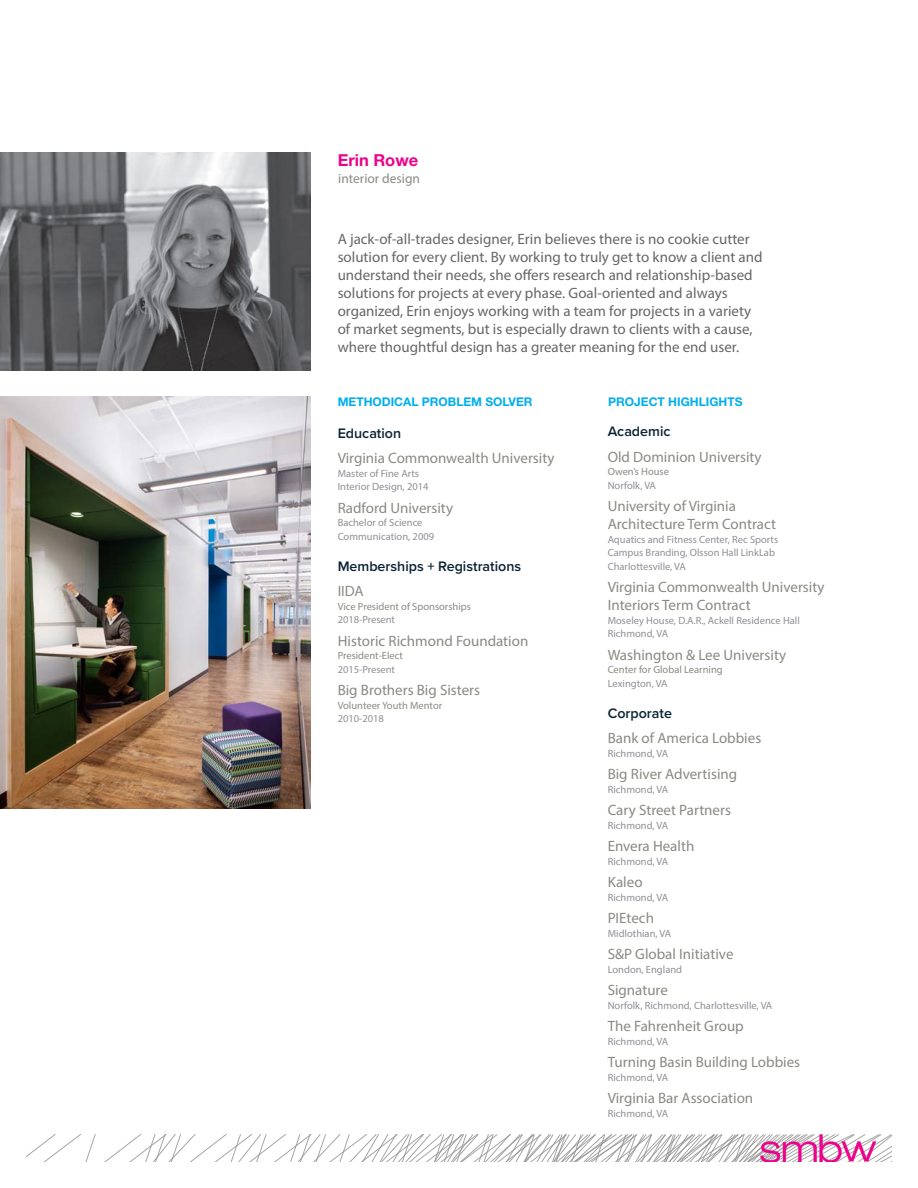
<style>
.page{position:relative;width:918px;height:1188px;background:#fff}
.page>*{position:absolute;margin:0;border:0;box-sizing:border-box;transform-origin:0 0}
.t1{font:700 16.5px "Helvetica Neue";color:#ed028c}
.t2{font:15px "Myriad Pro";color:#888b84}
.t3{font:15px/18px "Myriad Pro";color:#666}
.t4{font:600 14.25px "Proxima Nova";color:#0a2334}
.t5{font:13.5px "Myriad Pro";color:#888b84}
.t6{font:700 12px "Helvetica Neue";color:#00aeef}
.t7{font:10.5px "Myriad Pro";color:#8f8f96}
.Paragraph_Style_1{font:10.5px/13.5px "Myriad Pro";color:#888b84}
.s1{color:#8f8f96}
</style>
<div class="page">
<img style="left:0;top:396px;width:310px;height:413px">
<img style="left:0;top:153px;width:310px;height:217px">
<svg style="left:26px;top:1134px;width:70px;height:27px"></svg>
<svg style="left:105px;top:1134px;width:787px;height:27px"></svg>
<p class="t1" style="left:338px;top:150px;width:82px">Erin Rowe</p>
<p class="t5" style="left:338px;top:170px;width:83px">interior design</p>
<p class="t3" style="left:338px;top:230px;width:426px">A jack-of-all-trades designer, Erin believes there is no cookie cutter solution for every client. By working to truly get to know a client and understand their needs, she offers research and relationship-based solutions for projects at every phase. Goal-oriented and always organized, Erin enjoys working with a team for projects in a variety of market segments, but is especially drawn to clients with a cause, where thoughtful design has a greater meaning for the end user.</p>
<p class="t6" style="left:338px;top:394px;width:196px">METHODICAL PROBLEM SOLVER</p>
<p class="t6" style="left:608px;top:394px;width:136px">PROJECT HIGHLIGHTS</p>
<p class="t4" style="left:608px;top:421px;width:64px">Academic</p>
<p class="t2" style="left:608px;top:447px;width:156px">Old Dominion University</p>
<p class="Paragraph_Style_1" style="left:608px;top:465px;width:63px">Owen’s House</p>
<p class="t7" style="left:608px;top:479px;width:50px">Norfolk, VA</p>
<p class="t2" style="left:608px;top:497px;width:130px">University of Virginia</p>
<p class="t2" style="left:608px;top:515px;width:170px">Architecture Term Contract</p>
<p class="t7" style="left:608px;top:533px;width:172px">Aquatics and Fitness Center, Rec Sports</p>
<p class="t7" style="left:608px;top:546px;width:169px">Campus Branding, Olsson Hall LinkLab</p>
<p class="t7" style="left:608px;top:560px;width:80px">Charlottesville, VA</p>
<p class="t2" style="left:608px;top:578px;width:218px">Virginia Commonwealth University</p>
<p class="t2" style="left:608px;top:596px;width:145px">Interiors Term Contract</p>
<p class="t7" style="left:608px;top:614px;width:194px">Moseley House, D.A.R., Ackell Residence Hall</p>
<p class="t7" style="left:608px;top:627px;width:62px">Richmond, VA</p>
<p class="t2" style="left:608px;top:645px;width:180px">Washington &amp; Lee University</p>
<p class="Paragraph_Style_1" style="left:608px;top:663px;width:117px">Center for Global Learning</p>
<p class="t7" style="left:608px;top:677px;width:61px">Lexington, VA</p>
<p class="t4" style="left:608px;top:703px;width:66px">Corporate</p>
<p class="t2" style="left:608px;top:729px;width:155px">Bank of America Lobbies</p>
<p class="t7" style="left:608px;top:747px;width:62px">Richmond, VA</p>
<p class="t2" style="left:608px;top:765px;width:131px">Big River Advertising</p>
<p class="t7" style="left:608px;top:783px;width:62px">Richmond, VA</p>
<p class="t2" style="left:608px;top:801px;width:125px">Cary Street Partners</p>
<p class="t7" style="left:608px;top:819px;width:62px">Richmond, VA</p>
<p class="t2" style="left:608px;top:837px;width:88px">Envera Health</p>
<p class="t7" style="left:608px;top:855px;width:62px">Richmond, VA</p>
<p class="t2" style="left:608px;top:873px;width:36px">Kaleo</p>
<p class="t7" style="left:608px;top:891px;width:62px">Richmond, VA</p>
<p class="t2" style="left:608px;top:909px;width:48px">PIEtech</p>
<p class="t7" style="left:608px;top:927px;width:65px">Midlothian, VA</p>
<p class="t2" style="left:608px;top:945px;width:127px">S&amp;P Global Initiative</p>
<p class="t7" style="left:608px;top:963px;width:76px">London, England</p>
<p class="t2" style="left:608px;top:981px;width:62px">Signature</p>
<p class="t7" style="left:608px;top:999px;width:166px">Norfolk, Richmond, Charlottesville, VA</p>
<p class="t2" style="left:608px;top:1017px;width:138px">The Fahrenheit Group</p>
<p class="t7" style="left:608px;top:1035px;width:62px">Richmond, VA</p>
<p class="t2" style="left:608px;top:1053px;width:194px">Turning Basin Building Lobbies</p>
<p class="t7" style="left:608px;top:1071px;width:62px">Richmond, VA</p>
<p class="t2" style="left:608px;top:1089px;width:147px">Virginia Bar Association</p>
<p class="t7" style="left:608px;top:1107px;width:62px">Richmond, VA</p>
<p class="t4" style="left:338px;top:422px;width:65px">Education</p>
<p class="t2" style="left:338px;top:449px;width:218px">Virginia Commonwealth University</p>
<p class="t7" style="left:338px;top:467px;width:83px">Master of Fine Arts</p>
<p class="t7" style="left:338px;top:480px;width:92px">Interior Design, 2014</p>
<p class="t2" style="left:338px;top:498px;width:117px">Radford University</p>
<p class="t7" style="left:338px;top:516px;width:86px">Bachelor of Science</p>
<p class="t7" style="left:338px;top:530px;width:98px">Communication, 2009</p>
<p class="t4" style="left:338px;top:555px;width:185px">Memberships + Registrations</p>
<p class="t2" style="left:338px;top:582px;width:28px">IIDA</p>
<p class="Paragraph_Style_1" style="left:338px;top:599px;width:135px">Vice President of Sponsorships<br><span class="s1">2018-Present</span></p>
<p class="t2" style="left:338px;top:632px;width:192px">Historic Richmond Foundation</p>
<p class="Paragraph_Style_1" style="left:338px;top:649px;width:67px">President-Elect</p>
<p class="t7" style="left:338px;top:663px;width:59px">2015-Present</p>
<p class="t2" style="left:338px;top:681px;width:144px">Big Brothers Big Sisters</p>
<p class="Paragraph_Style_1" style="left:338px;top:698px;width:106px">Volunteer Youth Mentor</p>
<p class="t7" style="left:338px;top:712px;width:48px">2010-2018</p>
</div>
